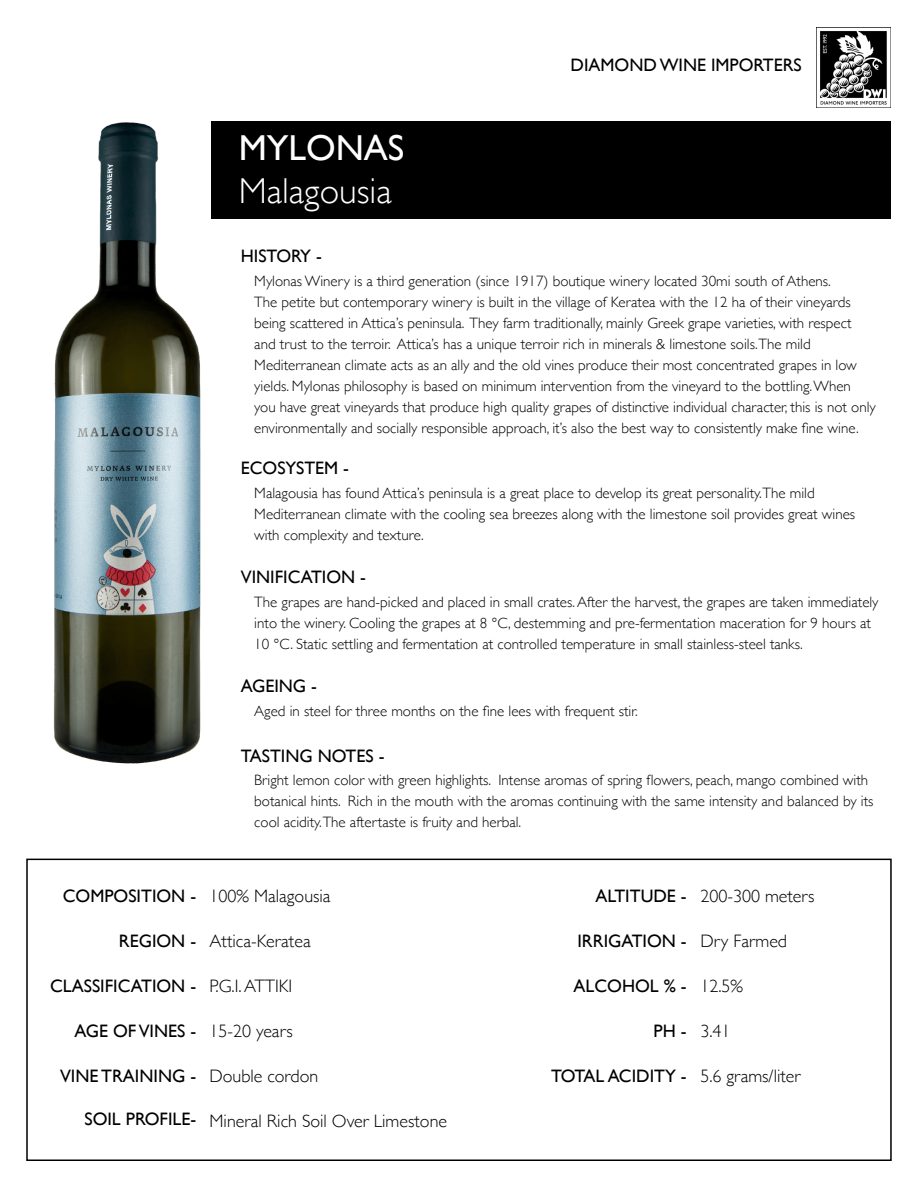
<style>
.page{position:relative;width:918px;height:1188px;background:#fff}
.page>*{position:absolute;margin:0;border:0;box-sizing:border-box;transform-origin:0 0}
.t1{font:300 36px "Gill Sans";color:#fff}
.t2{font:36px "Gill Sans";color:#fff}
.t3{font:18px "Gill Sans";color:#000}
.t4{font:300 18px "Gill Sans";color:#000}
.t5{font:300 15px/21px "Gill Sans";color:#000}
</style>
<div class="page">
<img style="left:53px;top:121px;width:166px;height:643px">
<div style="left:26px;top:859px;width:866px;height:302px;border:2px solid #000"></div>
<div style="left:212px;top:122px;width:679px;height:97px;background:#000"></div>
<img style="left:817px;top:27px;width:74px;height:81px">
<p class="t3" style="left:571px;top:55px;width:233px">DIAMOND WINE IMPORTERS</p>
<p class="t2" style="left:239px;top:127px;width:167px">MYLONAS</p>
<p class="t1" style="left:239px;top:163px;width:155px">Malagousia</p>
<p class="t3" style="left:241px;top:246px;width:83px">HISTORY -</p>
<p class="t5" style="left:254px;top:270px;width:623px">Mylonas Winery is a third generation (since 1917) boutique winery located 30mi south of Athens.<br>The petite but contemporary winery is built in the village of Keratea with the 12 ha of their vineyards being scattered in Attica’s peninsula. They farm traditionally, mainly Greek grape varieties, with respect and trust to the terroir. Attica’s has a unique terroir rich in minerals &amp; limestone soils.The mild Mediterranean climate acts as an ally and the old vines produce their most concentrated grapes in low yields. Mylonas philosophy is based on minimum intervention from the vineyard to the bottling. When you have great vineyards that produce high quality grapes of distinctive individual character, this is not only environmentally and socially responsible approach, it’s also the best way to consistently make fine wine.</p>
<p class="t3" style="left:241px;top:457px;width:110px">ECOSYSTEM -</p>
<p class="t5" style="left:254px;top:482px;width:602px">Malagousia has found Attica’s peninsula is a great place to develop its great personality.The mild<br>Mediterranean climate with the cooling sea breezes along with the limestone soil provides great wines with complexity and texture.</p>
<p class="t3" style="left:241px;top:566px;width:127px">VINIFICATION -</p>
<p class="t5" style="left:254px;top:591px;width:626px">The grapes are hand-picked and placed in small crates. After the harvest, the grapes are taken immediately into the winery. Cooling the grapes at 8 °C, destemming and pre-fermentation maceration for 9 hours at<br>10 °C. Static settling and fermentation at controlled temperature in small stainless-steel tanks.</p>
<p class="t3" style="left:241px;top:675px;width:78px">AGEING -</p>
<p class="t5" style="left:254px;top:700px;width:385px">Aged in steel for three months on the fine lees with frequent stir.</p>
<p class="t3" style="left:241px;top:745px;width:145px">TASTING NOTES -</p>
<p class="t5" style="left:254px;top:769px;width:621px">Bright lemon color with green highlights. Intense aromas of spring flowers, peach, mango combined with botanical hints. Rich in the mouth with the aromas continuing with the same intensity and balanced by its cool acidity.The aftertaste is fruity and herbal.</p>
<p class="t3" style="left:63px;top:885px;width:135px">COMPOSITION -</p>
<p class="t3" style="left:119px;top:930px;width:79px">REGION -</p>
<p class="t3" style="left:50px;top:975px;width:147px">CLASSIFICATION -</p>
<p class="t3" style="left:75px;top:1020px;width:123px">AGE OF VINES -</p>
<p class="t3" style="left:60px;top:1065px;width:138px">VINE TRAINING -</p>
<p class="t3" style="left:84px;top:1109px;width:113px">SOIL PROFILE-</p>
<p class="t4" style="left:210px;top:882px;width:123px">100% Malagousia</p>
<p class="t4" style="left:210px;top:927px;width:103px">Attica-Keratea</p>
<p class="t4" style="left:210px;top:972px;width:84px">P.G.I. ATTIKI</p>
<p class="t4" style="left:210px;top:1017px;width:85px">15-20 years</p>
<p class="t4" style="left:210px;top:1062px;width:110px">Double cordon</p>
<p class="t4" style="left:210px;top:1107px;width:239px">Mineral Rich Soil Over Limestone</p>
<p class="t3" style="left:595px;top:885px;width:93px">ALTITUDE -</p>
<p class="t3" style="left:577px;top:930px;width:111px">IRRIGATION -</p>
<p class="t3" style="left:574px;top:975px;width:115px">ALCOHOL % -</p>
<p class="t3" style="left:654px;top:1020px;width:35px">PH -</p>
<p class="t3" style="left:551px;top:1065px;width:137px">TOTAL ACIDITY -</p>
<p class="t4" style="left:700px;top:882px;width:116px">200-300 meters</p>
<p class="t4" style="left:700px;top:927px;width:88px">Dry Farmed</p>
<p class="t4" style="left:700px;top:972px;width:44px">12.5%</p>
<p class="t4" style="left:700px;top:1017px;width:32px">3.41</p>
<p class="t4" style="left:700px;top:1062px;width:102px">5.6 grams/liter</p>
</div>
